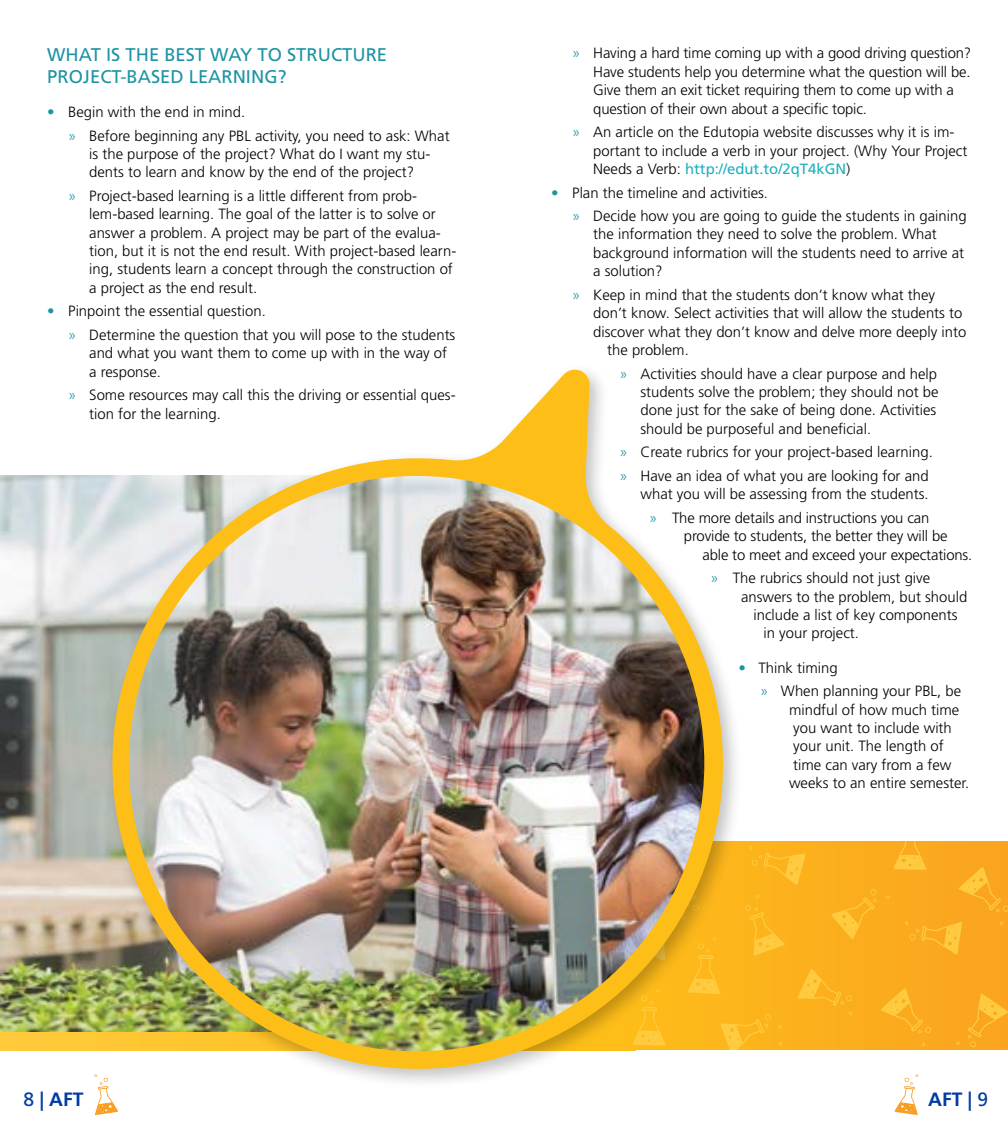
<style>
.page{position:relative;width:1008px;height:1134px;background:#fff}
.page>*{position:absolute;margin:0;border:0;box-sizing:border-box;transform-origin:0 0}
.t1{font:700 19.25px "Frutiger LT Std";color:#003ca6}
.t2{font:18.38px/21.9px "Frutiger LT Std";color:#1d94a3}
.t3{font:300 14.88px/18.4px "Frutiger LT Std";color:#000}
.s1{color:#1d94a3}
.s2{font-weight:400;color:#1db1bf}
.s3{font-weight:400}
</style>
<div class="page">
<svg style="left:94px;top:1110px;width:24px;height:5px"></svg>
<div style="left:0;top:841px;width:1008px;height:210px;background:#fbac1e"></div>
<img style="left:0;top:476px;width:71px;height:556px">
<svg style="left:831px;top:889px;width:46px;height:51px"></svg>
<svg style="left:778px;top:1025px;width:4px;height:4px"></svg>
<svg style="left:753px;top:1014px;width:18px;height:37px"></svg>
<svg style="left:753px;top:853px;width:53px;height:32px"></svg>
<svg style="left:958px;top:867px;width:50px;height:45px"></svg>
<svg style="left:881px;top:988px;width:50px;height:45px"></svg>
<svg style="left:894px;top:841px;width:33px;height:29px"></svg>
<svg style="left:797px;top:969px;width:55px;height:46px"></svg>
<svg style="left:779px;top:1042px;width:55px;height:9px"></svg>
<svg style="left:968px;top:993px;width:40px;height:54px"></svg>
<svg style="left:756px;top:894px;width:4px;height:4px"></svg>
<svg style="left:753px;top:907px;width:32px;height:49px"></svg>
<svg style="left:905px;top:921px;width:57px;height:34px"></svg>
<svg style="left:71px;top:369px;width:682px;height:741px"></svg>
<img style="left:129px;top:476px;width:575px;height:575px;border-radius:288px">
<svg style="left:895px;top:1074px;width:24px;height:41px"></svg>
<p class="t2" style="left:47px;top:44px;width:341px">WHAT IS THE BEST WAY TO STRUCTURE<br>PROJECT-BASED LEARNING?</p>
<p class="t3" style="left:68px;top:100px;width:383px;line-height:23.6px;text-indent:-21px"><span class="s1">•</span> Begin with the end in mind.<br><span class="s1">»</span> Before beginning any PBL activity, you need to ask: What</p>
<p class="t3" style="left:89px;top:145px;width:343px">is the purpose of the project? What do I want my stu&shy;dents to learn and know by the end of the project?</p>
<p class="t3" style="left:89px;top:187px;width:369px;text-indent:-21px"><span class="s1">»</span> Project-based learning is a little different from prob&shy;lem-based learning. The goal of the latter is to solve or answer a problem. A project may be part of the evalua&shy;tion, but it is not the end result. With project-based learn&shy;ing, students learn a concept through the construction of a project as the end result.</p>
<p class="t3" style="left:68px;top:300px;width:389px;line-height:23.6px;text-indent:-21px"><span class="s1">•</span> Pinpoint the essential question.<br><span class="s1">»</span> Determine the question that you will pose to the students</p>
<p class="t3" style="left:89px;top:344px;width:359px">and what you want them to come up with in the way of a response.</p>
<p class="t3" style="left:89px;top:386px;width:368px;text-indent:-21px"><span class="s1">»</span> Some resources may call this the driving or essential ques&shy;tion for the learning.</p>
<p class="t3" style="left:593px;top:44px;width:380px;text-indent:-21px"><span class="s1">»</span> Having a hard time coming up with a good driving question?<br>Have students help you determine what the question will be.<br>Give them an exit ticket requiring them to come up with a question of their own about a specific topic.</p>
<p class="t3" style="left:593px;top:123px;width:376px;text-indent:-21px"><span class="s1">»</span> An article on the Edutopia website discusses why it is im&shy;portant to include a verb in your project. (Why Your Project<br>Needs a Verb: <span class="s2">http://edut.to/2qT4kGN</span>)</p>
<p class="t3" style="left:572px;top:181px;width:396px;line-height:23.6px;text-indent:-21px"><span class="s1">•</span> Plan the timeline and activities.<br><span class="s1">»</span> Decide how you are going to guide the students in gaining</p>
<p class="t3" style="left:593px;top:225px;width:372px">the information they need to solve the problem. What background information will the students need to arrive at a solution?</p>
<p class="t3" style="left:572px;top:286px;width:364px"><span class="s1">»</span> Keep in mind that the students don’t know what they</p>
<p class="t3" style="left:593px;top:304px;width:371px">don’t know. Select activities that will allow the students to</p>
<p class="t3" style="left:593px;top:322px;width:375px">discover what they don’t know and delve more deeply into</p>
<p class="t3" style="left:607px;top:341px;width:83px">the problem.</p>
<p class="t3" style="left:641px;top:364px;width:300px;text-indent:-21px"><span class="s1">»</span> Activities should have a clear purpose and help students solve the problem; they should not be done just for the sake of being done. Activities should be purposeful and beneficial.</p>
<p class="t3" style="left:620px;top:441px;width:315px;line-height:23.6px"><span class="s1">»</span> Create rubrics for your project-based learning. <span class="s1">»</span> Have an idea of what you are looking for and</p>
<p class="t3" style="left:641px;top:483px;width:290px;line-height:23.6px;text-align:center">what you will be assessing from the students. <span class="s1">»</span> The more details and instructions you can</p>
<p class="t3" style="left:702px;top:527px;width:271px;text-indent:-18px">provide to students, the better they will be able to meet and exceed your expectations.</p>
<p class="t3" style="left:711px;top:569px;width:221px"><span class="s1">»</span> The rubrics should not just give</p>
<p class="t3" style="left:741px;top:588px;width:228px">answers to the problem, but should</p>
<p class="t3" style="left:753px;top:606px;width:206px">include a list of key components</p>
<p class="t3" style="left:763px;top:624px;width:97px">in your project.</p>
<p class="t3" style="left:760px;top:656px;width:202px;line-height:23.6px;text-indent:-22px"><span class="s1">•</span> Think timing<br><span class="s1">»</span> When planning your PBL, be</p>
<p class="t3" style="left:789px;top:700px;width:182px">mindful of how much time you want to include with your unit. The length of time can vary from a few weeks to an entire semester.</p>
<p class="t1" style="left:24px;top:1088px;width:61px"><span class="s3">8</span> | AFT</p>
<p class="t1" style="left:928px;top:1088px;width:61px">AFT | <span class="s3">9</span></p>
</div>
